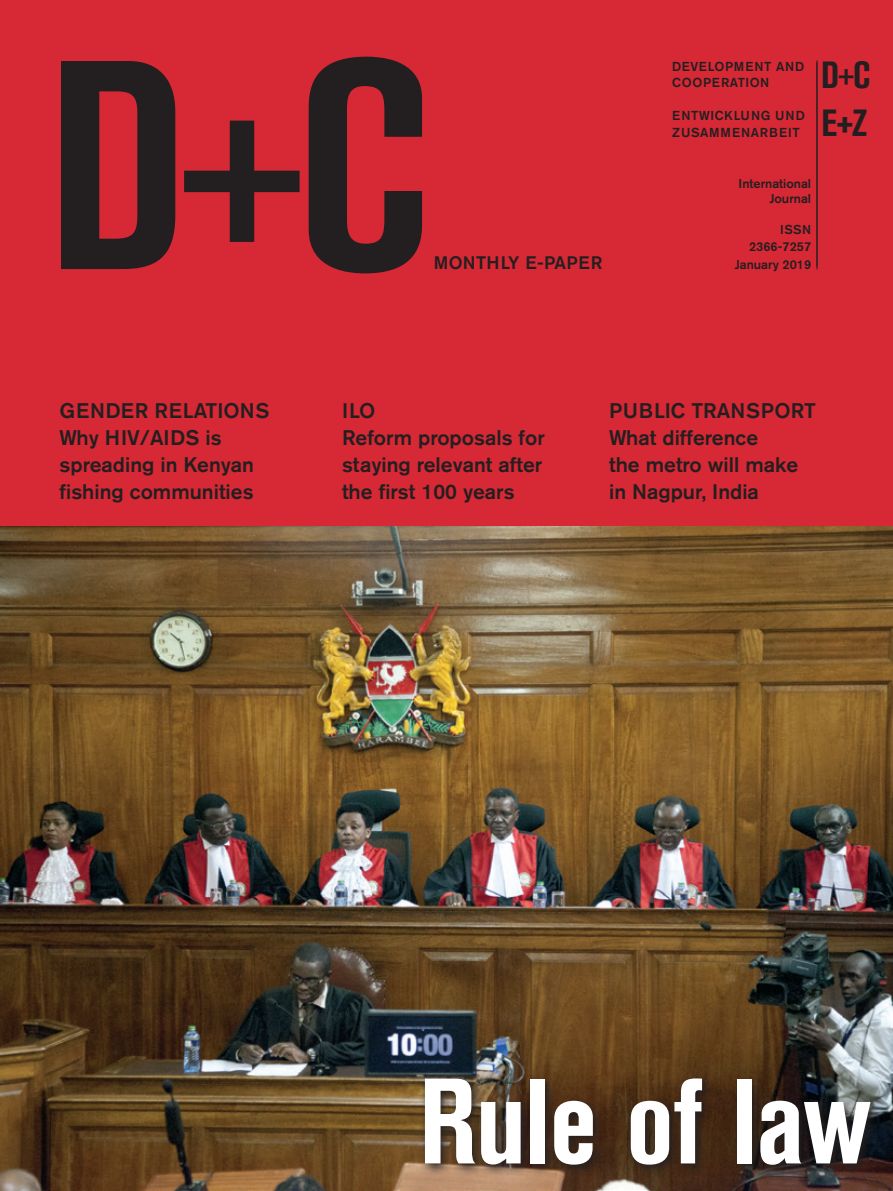
<style>
.page{position:relative;width:893px;height:1191px;background:#fff}
.page>*{position:absolute;margin:0;border:0;box-sizing:border-box;transform-origin:0 0}
.t1{font:700 condensed 294.45px "Akzidenz Grotesk BE";color:#231f20}
.t2{font:700 condensed 120px "Akzidenz Grotesk BE";letter-spacing:-.005em;color:#fff}
.t3{font:700 condensed 37.5px/48.8px "Akzidenz Grotesk BE";color:#231f20}
.t4{font:500 21px/27px "Akzidenz Grotesk BE";color:#231f20}
.t5{font:500 18px "Akzidenz Grotesk BE";letter-spacing:.02em;color:#231f20}
.t6{font:500 12.9px/16.5px "Akzidenz Grotesk BE";letter-spacing:.06em;color:#231f20}
.t7{font:500 12.9px/16.5px "Akzidenz Grotesk BE";letter-spacing:.04em;color:#231f20}
.t8{font:500 12.75px/17.7px "Akzidenz Grotesk BE";color:#231f20;text-align:right}
.s1{font-weight:400}
</style>
<div class="page">
<div style="left:0;top:0;width:893px;height:535px;background:#d72835"></div>
<img style="left:0;top:526px;width:893px;height:665px">
<svg style="left:419px;top:1072px;width:463px;height:105px;background:#403124"></svg>
<hr style="left:817px;top:60px;width:1px;height:209px;background:#231f20">
<h1 class="t1" style="left:46px;top:-2px;width:385px">D<span class="s1">+</span>C</h1>
<h3 class="t3" style="left:821px;top:50px;width:51px">D<span class="s1">+</span>C<br>E+Z</h3>
<p class="t7" style="left:672px;top:58px;width:134px">DEVELOPMENT AND<br>COOPERATION</p>
<p class="t6" style="left:672px;top:107px;width:134px">ENTWICKLUNG UND<br>ZUSAMMENARBEIT</p>
<p class="t8" style="left:739px;top:175px;width:74px;line-height:15.3px">International<br>Journal</p>
<p class="t8" style="left:735px;top:220px;width:78px">ISSN<br>2366-7257<br>January 2019</p>
<p class="t5" style="left:434px;top:252px;width:170px">MONTHLY E-PAPER</p>
<p class="t4" style="left:60px;top:396px;width:211px">GENDER RELATIONS<br>Why HIV/AIDS is spreading in Kenyan fishing communities</p>
<p class="t4" style="left:342px;top:396px;width:204px">ILO<br>Reform proposals for staying relevant after the first 100 years</p>
<p class="t4" style="left:609px;top:396px;width:208px">PUBLIC TRANSPORT<br>What difference<br>the metro will make in Nagpur, India</p>
<h2 class="t2" style="left:419px;top:1053px;width:453px">Rule of law</h2>
</div>
